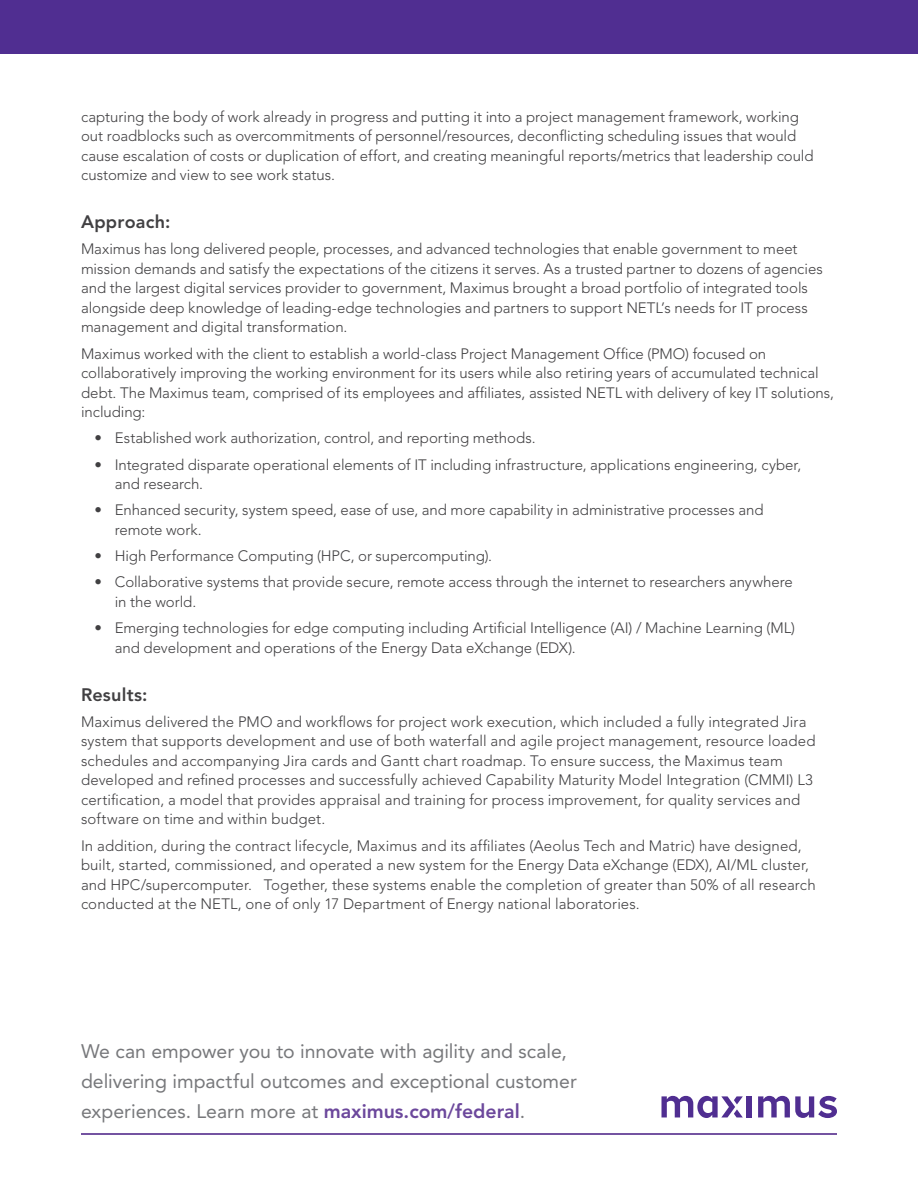
<style>
.page{position:relative;width:918px;height:1188px;background:#fff}
.page>*{position:absolute;margin:0;border:0;box-sizing:border-box;transform-origin:0 0}
.t1{font:19.5px/29.7px "Avenir LT Pro";color:#77787b}
.t2{font:800 18px "Avenir LT Pro";letter-spacing:.015em;color:#414042}
.t3{font:300 15px/19.5px "Avenir LT Pro";color:#414042}
.s1{font-weight:800;color:#6c489c}
</style>
<div class="page">
<div style="left:0;top:0;width:918px;height:54px;background:#502e91"></div>
<hr style="left:81px;top:1133px;width:756px;height:2px;background:#6c489c">
<svg style="left:758px;top:1096px;width:79px;height:22px"></svg>
<div style="left:747px;top:1096px;width:5px;height:21px;background:#502e91"></div>
<svg style="left:662px;top:1096px;width:81px;height:22px"></svg>
<p class="t3" style="left:81px;top:107px;width:734px">capturing the body of work already in progress and putting it into a project management framework, working out roadblocks such as overcommitments of personnel/resources, deconflicting scheduling issues that would cause escalation of costs or duplication of effort, and creating meaningful reports/metrics that leadership could customize and view to see work status.</p>
<p class="t2" style="left:81px;top:211px;width:91px">Approach:</p>
<p class="t3" style="left:81px;top:239px;width:743px">Maximus has long delivered people, processes, and advanced technologies that enable government to meet mission demands and satisfy the expectations of the citizens it serves. As a trusted partner to dozens of agencies and the largest digital services provider to government, Maximus brought a broad portfolio of integrated tools alongside deep knowledge of leading-edge technologies and partners to support NETL’s needs for IT process management and digital transformation.</p>
<p class="t3" style="left:81px;top:344px;width:755px">Maximus worked with the client to establish a world-class Project Management Office (PMO) focused on collaboratively improving the working environment for its users while also retiring years of accumulated technical debt. The Maximus team, comprised of its employees and affiliates, assisted NETL with delivery of key IT solutions, including:</p>
<p class="t3" style="left:94px;top:428px;width:443px">• Established work authorization, control, and reporting methods.</p>
<p class="t3" style="left:115px;top:455px;width:688px;text-indent:-20px">• Integrated disparate operational elements of IT including infrastructure, applications engineering, cyber, and research.</p>
<p class="t3" style="left:115px;top:500px;width:650px;text-indent:-20px">• Enhanced security, system speed, ease of use, and more capability in administrative processes and remote work.</p>
<p class="t3" style="left:94px;top:546px;width:399px">• High Performance Computing (HPC, or supercomputing).</p>
<p class="t3" style="left:115px;top:572px;width:680px;text-indent:-20px">• Collaborative systems that provide secure, remote access through the internet to researchers anywhere in the world.</p>
<p class="t3" style="left:115px;top:618px;width:682px;text-indent:-20px">• Emerging technologies for edge computing including Artificial Intelligence (AI) / Machine Learning (ML) and development and operations of the Energy Data eXchange (EDX).</p>
<p class="t2" style="left:81px;top:684px;width:68px">Results:</p>
<p class="t3" style="left:81px;top:712px;width:736px">Maximus delivered the PMO and workflows for project work execution, which included a fully integrated Jira system that supports development and use of both waterfall and agile project management, resource loaded schedules and accompanying Jira cards and Gantt chart roadmap. To ensure success, the Maximus team developed and refined processes and successfully achieved Capability Maturity Model Integration (CMMI) L3 certification, a model that provides appraisal and training for process improvement, for quality services and software on time and within budget.</p>
<p class="t3" style="left:81px;top:836px;width:736px">In addition, during the contract lifecycle, Maximus and its affiliates (Aeolus Tech and Matric) have designed, built, started, commissioned, and operated a new system for the Energy Data eXchange (EDX), AI/ML cluster, and HPC/supercomputer. Together, these systems enable the completion of greater than 50% of all research conducted at the NETL, one of only 17 Department of Energy national laboratories.</p>
<h1 class="t1" style="left:81px;top:1037px;width:497px">We can empower you to innovate with agility and scale, delivering impactful outcomes and exceptional customer experiences. Learn more at <span class="s1">maximus.com/federal</span>.</h1>
</div>
